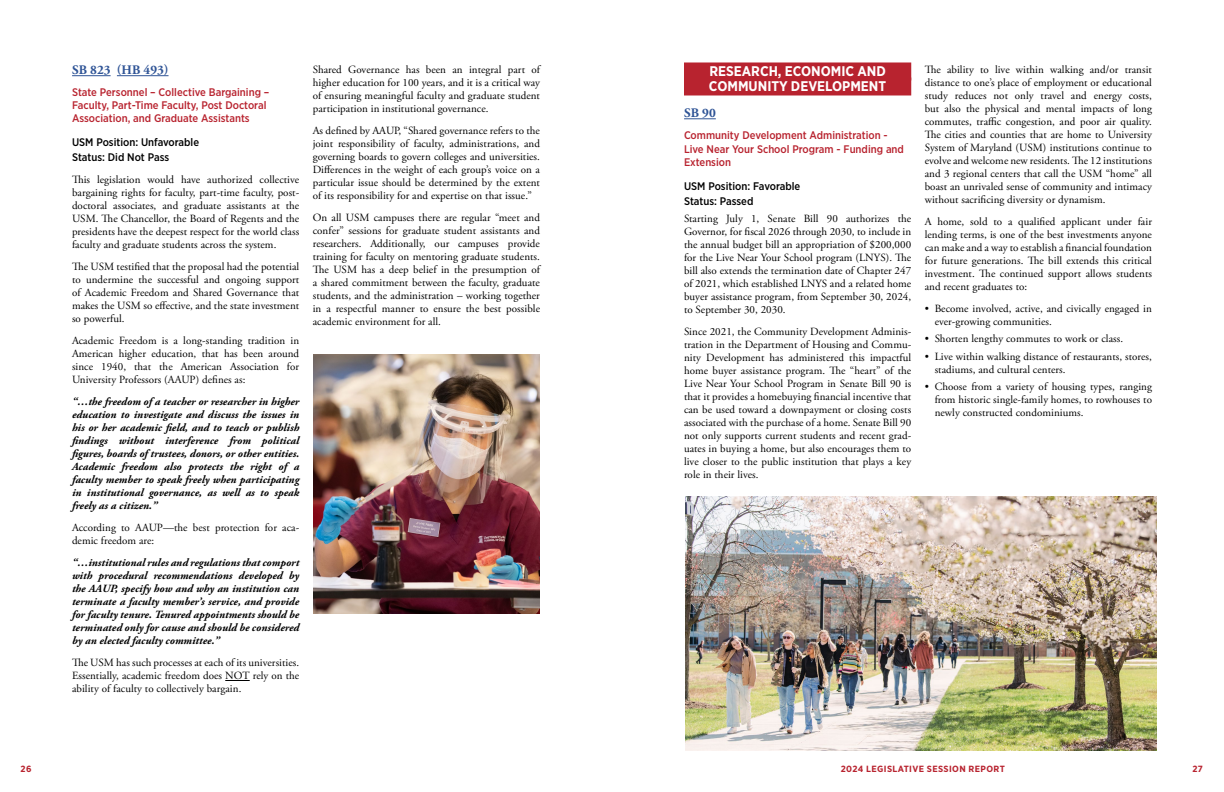
<style>
.page{position:relative;width:1224px;height:792px;background:#fff}
.page>*{position:absolute;margin:0;border:0;box-sizing:border-box;transform-origin:0 0}
.t1{font:700 14px/15px "Gotham Narrow";color:#fff}
.t2{font:700 13px "Adobe Garamond Pro";color:#2f5496}
.t3{font:11px/13px "Adobe Garamond Pro";letter-spacing:.005em;color:#000;text-align:justify}
.t4{font:italic 700 11px/13px "Adobe Garamond Pro";letter-spacing:.005em;color:#000;text-align:justify}
.t5{font:500 11px/13px "Gotham Narrow";color:#b8232f}
.t6{font:500 11px/15px "Gotham Narrow";color:#000}
.t7{font:700 9px "Gotham Narrow";letter-spacing:.04em;color:#b8232f;scale:1.04 1}
</style>
<div class="page">
<hr style="left:72px;top:75px;width:39px;height:1px;background:#2f5496">
<hr style="left:117px;top:75px;width:52px;height:1px;background:#2f5496">
<svg style="left:225px;top:680px;width:25px;height:1px"></svg>
<div style="left:684px;top:62px;width:227px;height:18px;background:#b8232f"></div>
<div style="left:684px;top:77px;width:227px;height:18px;background:#b8232f"></div>
<hr style="left:684px;top:118px;width:32px;height:1px;background:#2f5496">
<img style="left:685px;top:497px;width:471px;height:253px">
<img style="left:314px;top:354px;width:226px;height:259px">
<p class="t2" style="left:72px;top:63px;width:98px">SB 823 (HB 493)</p>
<p class="t5" style="left:72px;top:86px;width:199px">State Personnel – Collective Bargaining –<br>Faculty, Part-Time Faculty, Post Doctoral<br>Association, and Graduate Assistants</p>
<p class="t6" style="left:72px;top:135px;width:129px">USM Position: Unfavorable<br>Status: Did Not Pass</p>
<p class="t3" style="left:72px;top:174px;width:229px">This legislation would have authorized collective bargaining rights for faculty, part-time faculty, post&shy;doctoral associates, and graduate assistants at the USM. The Chancellor, the Board of Regents and the presidents have the deepest respect for the world class faculty and graduate students across the system.</p>
<p class="t3" style="left:72px;top:261px;width:229px">The USM testified that the proposal had the potential to undermine the successful and ongoing support of Academic Freedom and Shared Governance that makes the USM so effective, and the state investment so powerful.</p>
<p class="t3" style="left:72px;top:335px;width:229px">Academic Freedom is a long-standing tradition in American higher education, that has been around since 1940, that the American Association for University Professors (AAUP) defines as:</p>
<p class="t4" style="left:72px;top:396px;width:229px">“…the freedom of a teacher or researcher in higher education to investigate and discuss the issues in his or her academic field, and to teach or publish findings without interference from political figures, boards of trustees, donors, or other entities.<br>Academic freedom also protects the right of a faculty member to speak freely when participating in institutional governance, as well as to speak freely as a citizen.”</p>
<p class="t3" style="left:72px;top:522px;width:229px">According to AAUP—the best protection for aca&shy;demic freedom are:</p>
<p class="t4" style="left:72px;top:557px;width:229px">“…institutional rules and regulations that comport with procedural recommendations developed by the AAUP, specify how and why an institution can terminate a faculty member’s service, and provide for faculty tenure. Tenured appointments should be terminated only for cause and should be considered by an elected faculty committee.”</p>
<p class="t3" style="left:72px;top:657px;width:229px">The USM has such processes at each of its universities.<br>Essentially, academic freedom does NOT rely on the ability of faculty to collectively bargain.</p>
<p class="t3" style="left:313px;top:63px;width:229px">Shared Governance has been an integral part of higher education for 100 years, and it is a critical way of ensuring meaningful faculty and graduate student participation in institutional governance.</p>
<p class="t3" style="left:313px;top:124px;width:229px">As defined by AAUP, “Shared governance refers to the joint responsibility of faculty, administrations, and governing boards to govern colleges and universities.<br>Differences in the weight of each group’s voice on a particular issue should be determined by the extent of its responsibility for and expertise on that issue.”</p>
<p class="t3" style="left:313px;top:211px;width:229px">On all USM campuses there are regular “meet and confer” sessions for graduate student assistants and researchers. Additionally, our campuses provide training for faculty on mentoring graduate students.<br>The USM has a deep belief in the presumption of a shared commitment between the faculty, graduate students, and the administration – working together in a respectful manner to ensure the best possible academic environment for all.</p>
<p class="t1" style="left:709px;top:63px;width:179px">RESEARCH, ECONOMIC AND<br>COMMUNITY DEVELOPMENT</p>
<p class="t2" style="left:684px;top:106px;width:33px">SB 90</p>
<p class="t5" style="left:684px;top:129px;width:221px">Community Development Administration -<br>Live Near Your School Program - Funding and<br>Extension</p>
<p class="t6" style="left:684px;top:178px;width:118px">USM Position: Favorable<br>Status: Passed</p>
<p class="t3" style="left:684px;top:212px;width:229px">Starting July 1, Senate Bill 90 authorizes the Governor, for fiscal 2026 through 2030, to include in the annual budget bill an appropriation of $200,000 for the Live Near Your School program (LNYS). The bill also extends the termination date of Chapter 247 of 2021, which established LNYS and a related home buyer assistance program, from September 30, 2024, to September 30, 2030.</p>
<p class="t3" style="left:684px;top:325px;width:229px">Since 2021, the Community Development Adminis&shy;tration in the Department of Housing and Commu&shy;nity Development has administered this impactful home buyer assistance program. The “heart” of the Live Near Your School Program in Senate Bill 90 is that it provides a homebuying financial incentive that can be used toward a downpayment or closing costs associated with the purchase of a home. Senate Bill 90 not only supports current students and recent grad&shy;uates in buying a home, but also encourages them to live closer to the public institution that plays a key role in their lives.</p>
<p class="t3" style="left:925px;top:63px;width:229px">The ability to live within walking and/or transit distance to one’s place of employment or educational study reduces not only travel and energy costs, but also the physical and mental impacts of long commutes, traffic congestion, and poor air quality.<br>The cities and counties that are home to University System of Maryland (USM) institutions continue to evolve and welcome new residents. The 12 institutions and 3 regional centers that call the USM “home” all boast an unrivaled sense of community and intimacy without sacrificing diversity or dynamism.</p>
<p class="t3" style="left:925px;top:215px;width:229px">A home, sold to a qualified applicant under fair lending terms, is one of the best investments anyone can make and a way to establish a financial foundation for future generations. The bill extends this critical investment. The continued support allows students and recent graduates to:</p>
<p class="t3" style="left:935px;top:302px;width:219px;text-indent:-10px">• Become involved, active, and civically engaged in ever-growing communities.</p>
<p class="t3" style="left:925px;top:333px;width:200px">• Shorten lengthy commutes to work or class.</p>
<p class="t3" style="left:935px;top:350px;width:219px;text-indent:-10px">• Live within walking distance of restaurants, stores, stadiums, and cultural centers.</p>
<p class="t3" style="left:935px;top:381px;width:219px;text-indent:-10px">• Choose from a variety of housing types, ranging from historic single-family homes, to rowhouses to newly constructed condominiums.</p>
<p class="t7" style="left:21px;top:763px;width:12px">26</p>
<p class="t7" style="left:841px;top:763px;width:159px">2024 LEGISLATIVE SESSION REPORT</p>
<p class="t7" style="left:1193px;top:763px;width:12px">27</p>
</div>
